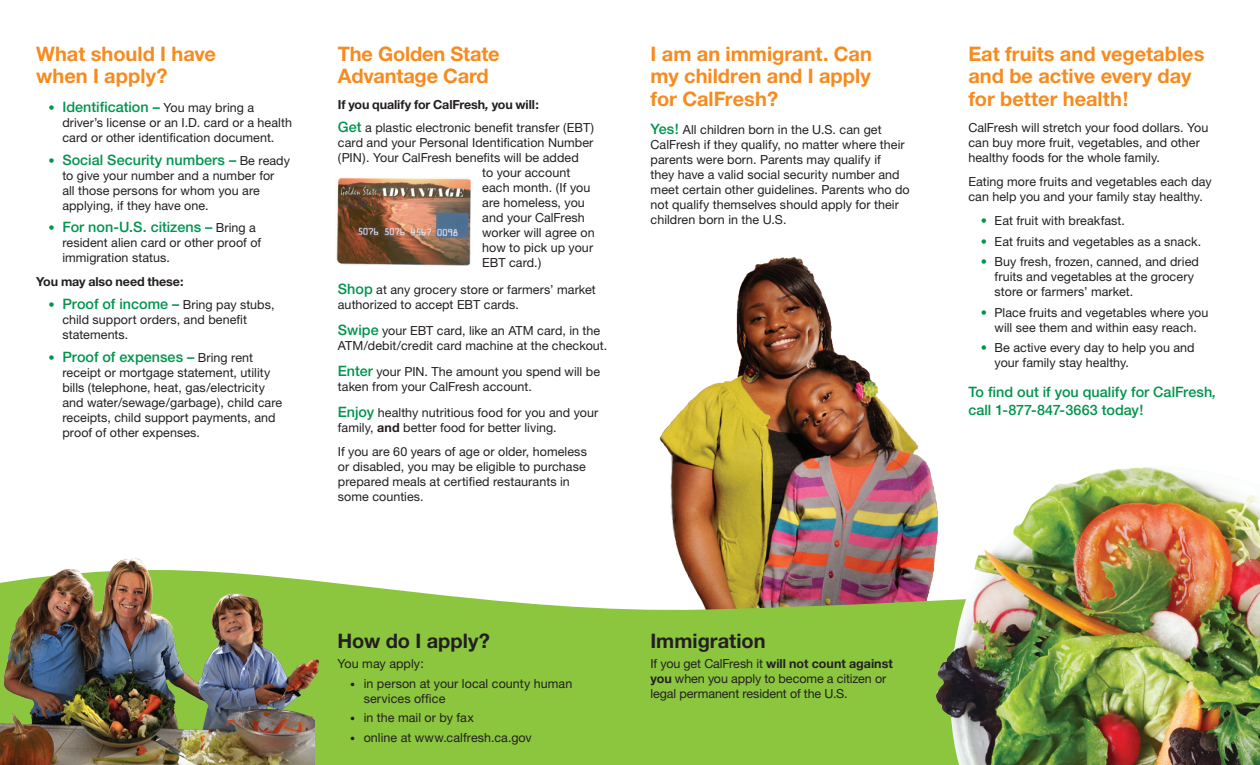
<style>
.page{position:relative;width:1260px;height:765px;background:#fff}
.page>*{position:absolute;margin:0;border:0;box-sizing:border-box;transform-origin:0 0}
.t1{font:700 20px/22.5px "Helvetica Neue";color:#f68b1f}
.t2{font:700 20px "Helvetica Neue";color:#231f20}
.t3{font:500 14.38px/17.2px "Helvetica Neue";color:#00944d}
.t4{font:12.5px/15px "Helvetica Neue";letter-spacing:.005em;color:#231f20}
.t5{font:700 12.5px "Helvetica Neue";letter-spacing:-.01em;color:#231f20}
.s1{font-weight:700;font-size:12.5px}
.s2{font-weight:400;font-size:12.5px;color:#231f20}
.s3{font-weight:700}
.s4{font-weight:700;font-style:italic}
.s5{font-weight:500;font-size:14.38px;color:#00944d}
.s6{font-size:10px}
.s7{font-weight:700;color:#00944d}
.s8{font-style:italic}
</style>
<div class="page">
<img style="left:659px;top:256px;width:276px;height:314px">
<svg style="left:321px;top:570px;width:614px;height:195px;background:#96c351"></svg>
<img style="left:336px;top:178px;width:135px;height:88px">
<img style="left:0;top:558px;width:321px;height:207px">
<img style="left:935px;top:467px;width:325px;height:298px">
<h1 class="t1" style="left:36px;top:42px;width:181px">What should I have when I apply?</h1>
<p class="t3" style="left:49px;top:98px;width:207px"><span class="s1">•</span> Identification – <span class="s2">You may bring a</span></p>
<p class="t4" style="left:62px;top:115px;width:231px">driver’s license or an I.D. card or a health card or other identification document.</p>
<p class="t3" style="left:49px;top:151px;width:243px"><span class="s1">•</span> Social Security numbers – <span class="s2">Be ready</span></p>
<p class="t4" style="left:62px;top:167px;width:214px">to give your number and a number for all those persons for whom you are applying, if they have one.</p>
<p class="t3" style="left:49px;top:219px;width:209px"><span class="s1">•</span> For non-U.S. citizens – <span class="s2">Bring a</span></p>
<p class="t4" style="left:62px;top:235px;width:200px">resident alien card or other proof of immigration status.</p>
<p class="t5" style="left:36px;top:274px;width:149px">You may also need these:</p>
<p class="t3" style="left:49px;top:295px;width:227px"><span class="s1">•</span> Proof of income – <span class="s2">Bring pay stubs,</span></p>
<p class="t4" style="left:62px;top:312px;width:186px">child support orders, and benefit statements.</p>
<p class="t3" style="left:49px;top:348px;width:206px"><span class="s1">•</span> Proof of expenses – <span class="s2">Bring rent</span></p>
<p class="t4" style="left:62px;top:365px;width:221px">receipt or mortgage statement, utility bills (telephone, heat, gas/electricity and water/sewage/garbage), child care receipts, child support payments, and proof of other expenses.</p>
<h1 class="t1" style="left:338px;top:42px;width:163px">The Golden State<br>Advantage Card</h1>
<p class="t4" style="left:338px;top:93px;width:258px;line-height:22.9px"><span class="s3">If you qualify for CalFresh</span><span class="s4">,</span> <span class="s3">you will:<br></span><span class="s5">Get</span> a plastic electronic benefit transfer (EBT)</p>
<p class="t4" style="left:338px;top:135px;width:257px">card and your Personal Identification Number</p>
<p class="t4" style="left:338px;top:150px;width:242px">(PIN). Your CalFresh benefits will be added</p>
<p class="t4" style="left:482px;top:165px;width:89px">to your account</p>
<p class="t4" style="left:482px;top:180px;width:109px">each month. (If you</p>
<p class="t4" style="left:482px;top:195px;width:104px">are homeless, you</p>
<p class="t4" style="left:482px;top:210px;width:104px">and your CalFresh</p>
<p class="t4" style="left:482px;top:225px;width:114px">worker will agree on</p>
<p class="t4" style="left:482px;top:240px;width:112px">how to pick up your</p>
<p class="t4" style="left:482px;top:255px;width:60px">EBT card.)</p>
<p class="t4" style="left:338px;top:281px;width:260px"><span class="s5">Shop</span> at any grocery store or farmers’ market authorized to accept EBT cards.</p>
<p class="t4" style="left:338px;top:323px;width:271px"><span class="s5">Swipe</span> your EBT card, like an ATM card, in the<br>ATM/debit/credit card machine at the checkout.</p>
<p class="t4" style="left:338px;top:364px;width:264px"><span class="s5">Enter</span> your PIN. The amount you spend will be taken from your CalFresh account.</p>
<p class="t4" style="left:338px;top:405px;width:262px"><span class="s5">Enjoy</span> healthy nutritious food for you and your family, <span class="s3">and</span> better food for better living.</p>
<p class="t4" style="left:338px;top:444px;width:251px">If you are 60 years of age or older, homeless or disabled, you may be eligible to purchase prepared meals at certified restaurants in some counties.</p>
<h1 class="t1" style="left:651px;top:42px;width:223px;text-align:justify">I am an immigrant. Can my children and I apply for CalFresh?</h1>
<p class="t4" style="left:651px;top:122px;width:261px"><span class="s5">Yes!</span> All children born in the U.S. can get CalFresh if they qualify, no matter where their parents were born. Parents may qualify if<br>they have a valid social security number and meet certain other guidelines. Parents who do not qualify themselves should apply for their children born in the U.S.</p>
<h1 class="t2" style="left:338px;top:628px;width:154px">How do I apply?</h1>
<p class="t4" style="left:338px;top:656px;width:88px">You may apply:</p>
<p class="t4" style="left:364px;top:676px;width:210px;text-indent:-14px"><span class="s6">•</span> in person at your local county human services office</p>
<p class="t4" style="left:350px;top:710px;width:125px"><span class="s6">•</span> in the mail or by fax</p>
<p class="t4" style="left:350px;top:730px;width:183px"><span class="s6">•</span> online at www.calfresh.ca.gov</p>
<h1 class="t2" style="left:650px;top:628px;width:117px">Immigration</h1>
<p class="t4" style="left:650px;top:656px;width:244px">If you get CalFresh it <span class="s3">will not count against you</span> when you apply to become a citizen or legal permanent resident of the U.S.</p>
<h1 class="t1" style="left:968px;top:42px;width:238px">Eat fruits and vegetables and be active every day for better health!</h1>
<p class="t4" style="left:968px;top:120px;width:241px">CalFresh will stretch your food dollars. You can buy more fruit, vegetables, and other healthy foods for the whole family.</p>
<p class="t4" style="left:968px;top:174px;width:245px">Eating more fruits and vegetables each day can help you and your family stay healthy.</p>
<p class="t4" style="left:981px;top:213px;width:146px"><span class="s7">•</span> Eat fruit with breakfast.</p>
<p class="t4" style="left:981px;top:233px;width:222px"><span class="s7">•</span> Eat fruits and vegetables as a snack.</p>
<p class="t4" style="left:995px;top:254px;width:206px;text-indent:-14px"><span class="s7">•</span> Buy fresh, frozen, canned, and dried fruits and vegetables at the grocery store or farmers’ market.</p>
<p class="t4" style="left:981px;top:305px;width:229px;text-align:center"><span class="s7">•</span> Place fruits and vegetables where you will see them and within easy reach.</p>
<p class="t4" style="left:995px;top:340px;width:202px;text-indent:-14px"><span class="s7">•</span> Be active every day to help you and your family stay healthy.</p>
<p class="t3" style="left:968px;top:384px;width:250px">To find out if you qualify for CalFresh<span class="s8">, </span>call 1-877-847-3663 today!</p>
</div>
